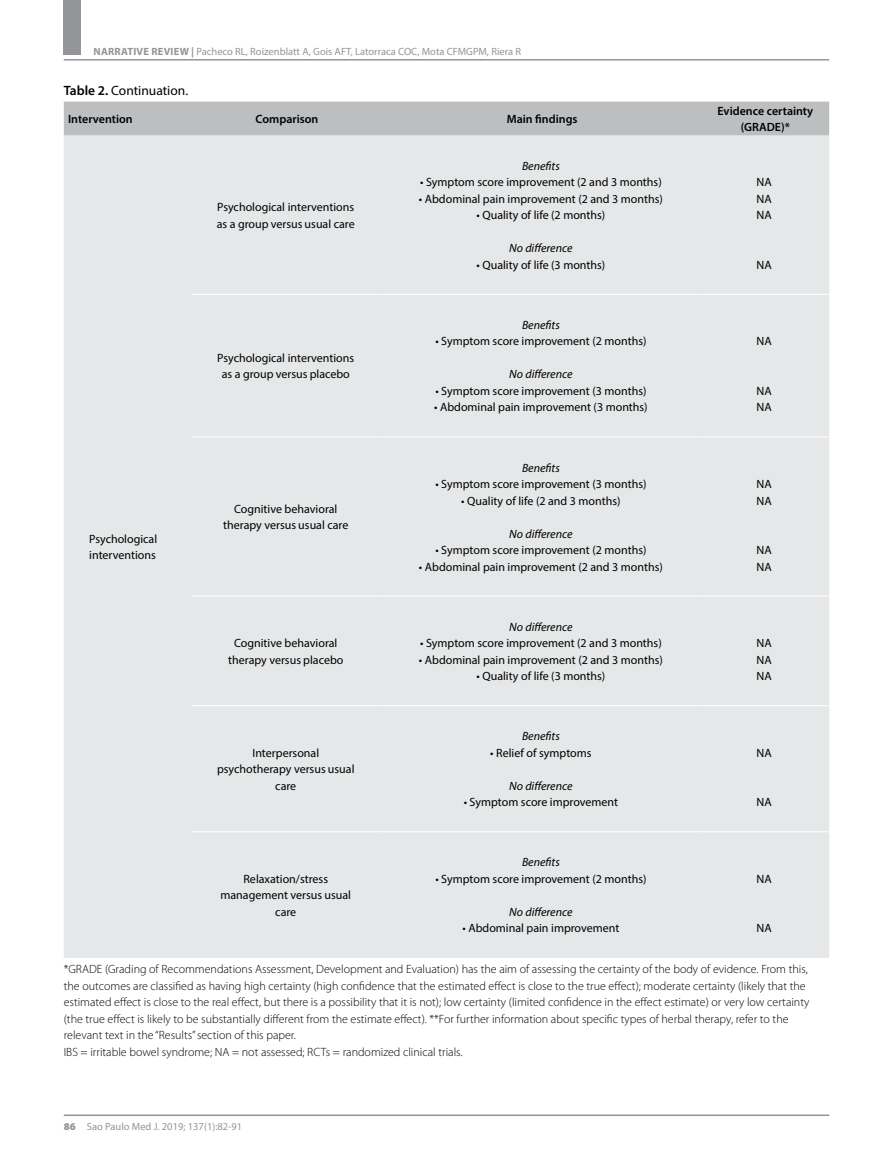
<style>
.page{position:relative;width:893px;height:1170px;background:#fff}
.page>*{position:absolute;margin:0;border:0;box-sizing:border-box;transform-origin:0 0}
.t1{font:13.5px "Myriad Pro";color:#000}
.t2{font:12px/16.5px "Myriad Pro";color:#000}
.t3{font:300 12px/16.5px "Myriad Pro";color:#000}
.t4{font:italic 12px "Myriad Pro";color:#000}
.t5{font:600 12px/16.5px "Myriad Pro";color:#000;text-align:center}
.t6{font:10.5px "Myriad Pro";color:#939598}
.s1{font-weight:700}
.s2{font-weight:600}
.s3{font-weight:900}
</style>
<div class="page">
<div style="left:64px;top:0;width:17px;height:55px;background:#939598"></div>
<hr style="left:64px;top:59px;width:765px;height:2px;background:#939598">
<hr style="left:64px;top:1114px;width:765px;height:1px;background:#939598">
<div style="left:64px;top:102px;width:765px;height:34px;background:#bcbec0"></div>
<div style="left:64px;top:136px;width:765px;height:821px;background:#e6e7e8"></div>
<hr style="left:191px;top:294px;width:192px;height:1px;background:#fff">
<hr style="left:383px;top:294px;width:319px;height:1px;background:#fff">
<hr style="left:702px;top:294px;width:127px;height:1px;background:#fff">
<hr style="left:191px;top:436px;width:192px;height:1px;background:#fff">
<hr style="left:383px;top:436px;width:319px;height:1px;background:#fff">
<hr style="left:702px;top:436px;width:127px;height:1px;background:#fff">
<hr style="left:191px;top:595px;width:192px;height:1px;background:#fff">
<hr style="left:383px;top:595px;width:319px;height:1px;background:#fff">
<hr style="left:702px;top:595px;width:127px;height:1px;background:#fff">
<hr style="left:191px;top:705px;width:192px;height:1px;background:#fff">
<hr style="left:383px;top:705px;width:319px;height:1px;background:#fff">
<hr style="left:702px;top:705px;width:127px;height:1px;background:#fff">
<hr style="left:191px;top:831px;width:192px;height:1px;background:#fff">
<hr style="left:383px;top:831px;width:319px;height:1px;background:#fff">
<hr style="left:702px;top:831px;width:127px;height:1px;background:#fff">
<p class="t6" style="left:94px;top:45px;width:429px"><span class="s1">NARRATIVE REVIEW |</span> Pacheco RL, Roizenblatt A, Gois AFT, Latorraca COC, Mota CFMGPM, Riera R</p>
<p class="t1" style="left:64px;top:82px;width:126px"><span class="s2">Table 2.</span> Continuation.</p>
<p class="t5" style="left:68px;top:110px;width:66px">Intervention</p>
<p class="t5" style="left:256px;top:110px;width:64px">Comparison</p>
<p class="t5" style="left:507px;top:110px;width:72px">Main findings</p>
<p class="t5" style="left:717px;top:102px;width:97px">Evidence certainty (GRADE)*</p>
<p class="t2" style="left:89px;top:530px;width:69px">Psychological interventions</p>
<p class="t2" style="left:217px;top:198px;width:139px">Psychological interventions as a group versus usual care</p>
<p class="t2" style="left:217px;top:349px;width:139px;text-align:center">Psychological interventions as a group versus placebo</p>
<p class="t2" style="left:223px;top:500px;width:127px;text-align:center">Cognitive behavioral therapy versus usual care</p>
<p class="t2" style="left:228px;top:634px;width:117px;text-align:center">Cognitive behavioral therapy versus placebo</p>
<p class="t2" style="left:217px;top:744px;width:139px;text-align:center">Interpersonal psychotherapy versus usual care</p>
<p class="t2" style="left:220px;top:870px;width:132px;text-align:center">Relaxation/stress management versus usual care</p>
<p class="t4" style="left:522px;top:158px;width:39px">Benefits</p>
<p class="t2" style="left:420px;top:174px;width:243px">• Symptom score improvement (2 and 3 months)</p>
<p class="t2" style="left:419px;top:190px;width:246px">• Abdominal pain improvement (2 and 3 months)</p>
<p class="t2" style="left:476px;top:207px;width:130px">• Quality of life (2 months)</p>
<p class="t4" style="left:509px;top:241px;width:65px">No difference</p>
<p class="t2" style="left:476px;top:256px;width:130px">• Quality of life (3 months)</p>
<p class="t4" style="left:522px;top:317px;width:39px">Benefits</p>
<p class="t2" style="left:435px;top:333px;width:213px">• Symptom score improvement (2 months)</p>
<p class="t4" style="left:509px;top:367px;width:65px">No difference</p>
<p class="t2" style="left:435px;top:382px;width:213px">• Symptom score improvement (3 months)</p>
<p class="t2" style="left:434px;top:399px;width:215px">• Abdominal pain improvement (3 months)</p>
<p class="t4" style="left:522px;top:460px;width:39px">Benefits</p>
<p class="t2" style="left:435px;top:475px;width:213px">• Symptom score improvement (3 months)</p>
<p class="t2" style="left:461px;top:492px;width:161px">• Quality of life (2 and 3 months)</p>
<p class="t4" style="left:509px;top:526px;width:65px">No difference</p>
<p class="t2" style="left:435px;top:541px;width:213px">• Symptom score improvement (2 months)</p>
<p class="t2" style="left:419px;top:558px;width:246px">• Abdominal pain improvement (2 and 3 months)</p>
<p class="t4" style="left:509px;top:619px;width:65px">No difference</p>
<p class="t2" style="left:420px;top:634px;width:243px">• Symptom score improvement (2 and 3 months)</p>
<p class="t2" style="left:419px;top:651px;width:246px">• Abdominal pain improvement (2 and 3 months)</p>
<p class="t2" style="left:476px;top:667px;width:130px">• Quality of life (3 months)</p>
<p class="t4" style="left:522px;top:728px;width:39px">Benefits</p>
<p class="t2" style="left:490px;top:744px;width:103px">• Relief of symptoms</p>
<p class="t4" style="left:509px;top:778px;width:65px">No difference</p>
<p class="t2" style="left:464px;top:793px;width:156px">• Symptom score improvement</p>
<p class="t4" style="left:522px;top:854px;width:39px">Benefits</p>
<p class="t2" style="left:435px;top:870px;width:213px">• Symptom score improvement (2 months)</p>
<p class="t4" style="left:509px;top:904px;width:65px">No difference</p>
<p class="t2" style="left:462px;top:919px;width:158px">• Abdominal pain improvement</p>
<p class="t2" style="left:756px;top:174px;width:17px;text-align:justify">NA NA NA</p>
<p class="t2" style="left:756px;top:256px;width:17px">NA</p>
<p class="t2" style="left:757px;top:333px;width:17px">NA</p>
<p class="t2" style="left:757px;top:382px;width:17px">NA<br>NA</p>
<p class="t2" style="left:757px;top:475px;width:17px">NA<br>NA</p>
<p class="t2" style="left:757px;top:541px;width:17px">NA<br>NA</p>
<p class="t2" style="left:757px;top:634px;width:17px;text-align:justify">NA NA NA</p>
<p class="t2" style="left:757px;top:744px;width:17px">NA</p>
<p class="t2" style="left:757px;top:793px;width:17px">NA</p>
<p class="t2" style="left:757px;top:870px;width:17px">NA</p>
<p class="t2" style="left:757px;top:919px;width:17px">NA</p>
<p class="t3" style="left:64px;top:960px;width:747px">*GRADE (Grading of Recommendations Assessment, Development and Evaluation) has the aim of assessing the certainty of the body of evidence. From this, the outcomes are classified as having high certainty (high confidence that the estimated effect is close to the true effect); moderate certainty (likely that the estimated effect is close to the real effect, but there is a possibility that it is not); low certainty (limited confidence in the effect estimate) or very low certainty (the true effect is likely to be substantially different from the estimate effect). **For further information about specific types of herbal therapy, refer to the relevant text in the “Results” section of this paper.<br>IBS = irritable bowel syndrome; NA = not assessed; RCTs = randomized clinical trials.</p>
<p class="t6" style="left:64px;top:1119px;width:180px"><span class="s3">86</span> Sao Paulo Med J. 2019; 137(1):82-91</p>
</div>
